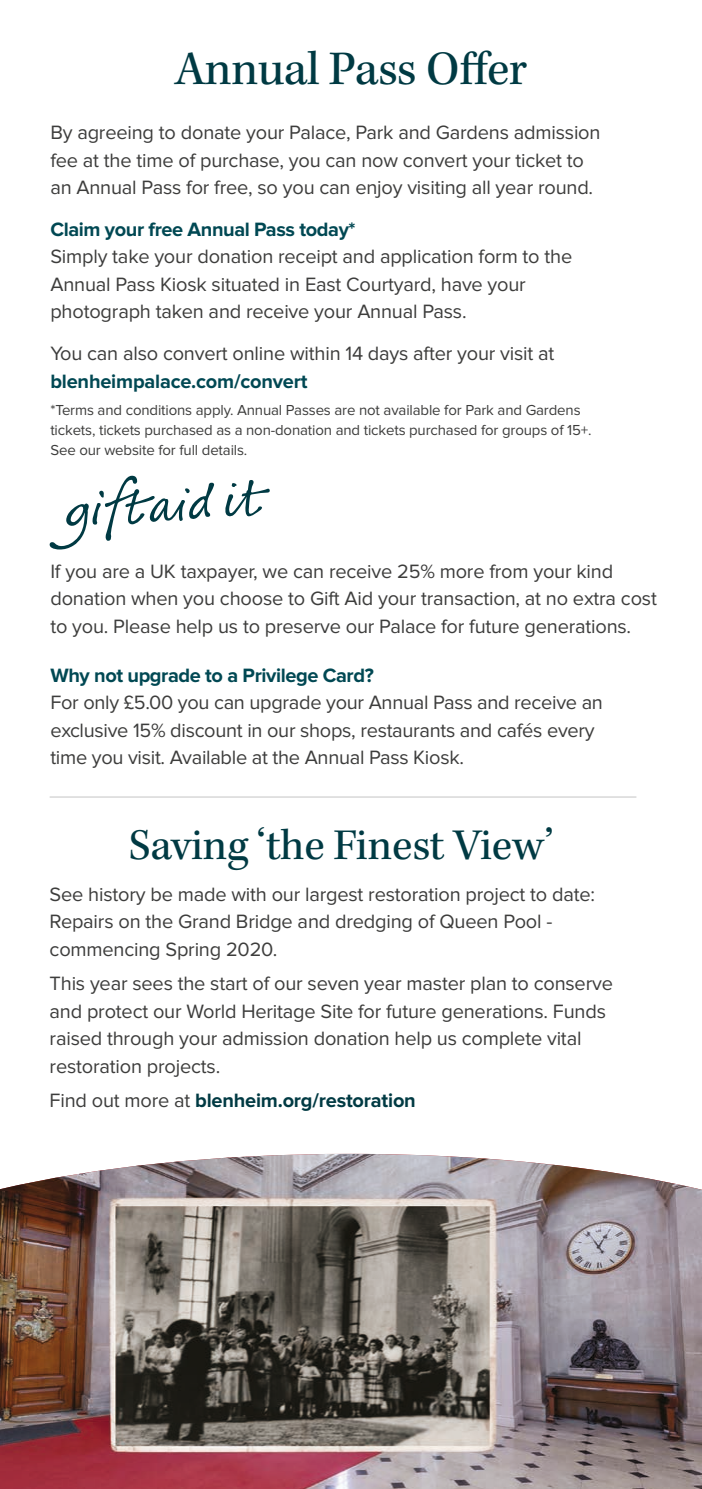
<style>
.page{position:relative;width:702px;height:1489px;background:#fff}
.page>*{position:absolute;margin:0;border:0;box-sizing:border-box;transform-origin:0 0}
.t1{font:49.5px "Kepler Std";letter-spacing:-.01em;color:#003a43}
.t2{font:45px "Kepler Std";letter-spacing:-.005em;color:#003a43}
.t3{font:20px/27.5px "Proxima Nova";letter-spacing:-.01em;color:#3d3d3c}
.t4{font:700 20px "Proxima Nova";letter-spacing:-.02em;color:#004853}
.t5{font:700 20px "Proxima Nova";letter-spacing:-.01em;color:#003a43}
.t6{font:15px/20px "Proxima Nova";letter-spacing:-.01em;color:#3d3d3c}
.s1{font-weight:400;color:#3d3d3c}
</style>
<div class="page">
<img style="left:0;top:1153px;width:702px;height:335px">
<svg style="left:49px;top:475px;width:221px;height:74px"></svg>
<hr style="left:50px;top:796px;width:586px;height:1px;background:#d0d0d0">
<h1 class="t1" style="left:175px;top:41px;width:354px">Annual Pass Offer</h1>
<p class="t3" style="left:50px;top:119px;width:551px">By agreeing to donate your Palace, Park and Gardens admission fee at the time of purchase, you can now convert your ticket to an Annual Pass for free, so you can enjoy visiting all year round.</p>
<p class="t4" style="left:50px;top:218px;width:307px">Claim your free Annual Pass today*</p>
<p class="t3" style="left:50px;top:243px;width:523px">Simply take your donation receipt and application form to the<br>Annual Pass Kiosk situated in East Courtyard, have your photograph taken and receive your Annual Pass.</p>
<p class="t3" style="left:50px;top:340px;width:505px">You can also convert online within 14 days after your visit at</p>
<p class="t4" style="left:50px;top:369px;width:259px">blenheimpalace.com/convert</p>
<p class="t6" style="left:50px;top:400px;width:542px">*Terms and conditions apply. Annual Passes are not available for Park and Gardens tickets, tickets purchased as a non-donation and tickets purchased for groups of 15+.<br>See our website for full details.</p>
<p class="t3" style="left:50px;top:557px;width:608px">If you are a UK taxpayer, we can receive 25% more from your kind donation when you choose to Gift Aid your transaction, at no extra cost to you. Please help us to preserve our Palace for future generations.</p>
<p class="t4" style="left:50px;top:663px;width:325px">Why not upgrade to a Privilege Card?</p>
<p class="t3" style="left:50px;top:689px;width:554px">For only £5.00 you can upgrade your Annual Pass and receive an exclusive 15% discount in our shops, restaurants and cafés every time you visit. Available at the Annual Pass Kiosk.</p>
<h2 class="t2" style="left:129px;top:819px;width:426px">Saving ‘the Finest View’</h2>
<p class="t3" style="left:50px;top:880px;width:547px">See history be made with our largest restoration project to date:<br>Repairs on the Grand Bridge and dredging of Queen Pool - commencing Spring 2020.</p>
<p class="t3" style="left:50px;top:970px;width:564px">This year sees the start of our seven year master plan to conserve and protect our World Heritage Site for future generations. Funds raised through your admission donation help us complete vital restoration projects.</p>
<p class="t5" style="left:50px;top:1089px;width:368px"><span class="s1">Find out more at</span> blenheim.org/restoration</p>
</div>
